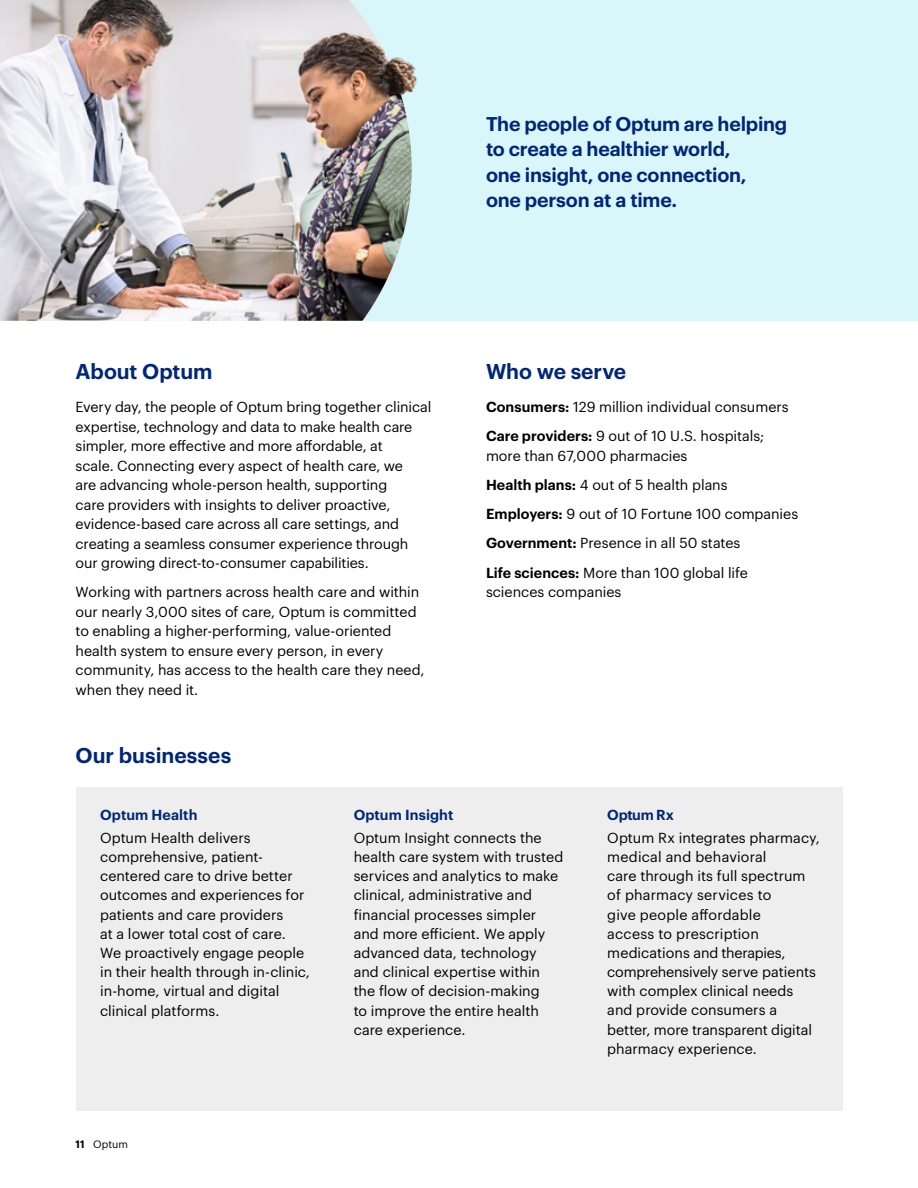
<style>
.page{position:relative;width:918px;height:1188px;background:#fff}
.page>*{position:absolute;margin:0;border:0;box-sizing:border-box;transform-origin:0 0}
.t1{font:600 21px "Graphik";color:#002677}
.t2{font:600 19.5px/25.5px "Graphik";letter-spacing:-.01em;color:#002677}
.t3{font:14.25px/19.2px "Graphik";color:#000}
.t4{font:600 14.25px "Graphik";letter-spacing:.005em;color:#002677}
.t5{font:10.5px "Graphik";letter-spacing:.01em;color:#000}
.s1{font-weight:600}
</style>
<div class="page">
<div style="left:76px;top:787px;width:766px;height:324px;background:#eee"></div>
<div style="left:0;top:0;width:918px;height:321px;background:#d9f6fa"></div>
<img style="left:0;top:0;width:412px;height:321px">
<img style="left:249px;top:0;width:169px;height:100px">
<h2 class="t2" style="left:486px;top:109px;width:303px">The people of Optum are helping to create a healthier world,<br>one insight, one connection,<br>one person at a time.</h2>
<h1 class="t1" style="left:76px;top:355px;width:138px">About Optum</h1>
<p class="t3" style="left:76px;top:396px;width:357px">Every day, the people of Optum bring together clinical expertise, technology and data to make health care simpler, more effective and more affordable, at<br>scale. Connecting every aspect of health care, we<br>are advancing whole-person health, supporting<br>care providers with insights to deliver proactive, evidence-based care across all care settings, and creating a seamless consumer experience through our growing direct-to-consumer capabilities.</p>
<p class="t3" style="left:76px;top:581px;width:351px">Working with partners across health care and within our nearly 3,000 sites of care, Optum is committed to enabling a higher-performing, value-oriented health system to ensure every person, in every community, has access to the health care they need, when they need it.</p>
<h1 class="t1" style="left:76px;top:739px;width:157px">Our businesses</h1>
<h1 class="t1" style="left:486px;top:355px;width:142px">Who we serve</h1>
<p class="t3" style="left:486px;top:391px;width:304px;line-height:29.2px"><span class="s1">Consumers:</span> 129 million individual consumers<br><span class="s1">Care providers:</span> 9 out of 10 U.S. hospitals;</p>
<p class="t3" style="left:486px;top:440px;width:314px;line-height:29.2px">more than 67,000 pharmacies<br><span class="s1">Health plans:</span> 4 out of 5 health plans <span class="s1">Employers:</span> 9 out of 10 Fortune 100 companies <span class="s1">Government:</span> Presence in all 50 states<br><span class="s1">Life sciences:</span> More than 100 global life</p>
<p class="t3" style="left:486px;top:581px;width:137px">sciences companies</p>
<p class="t4" style="left:100px;top:804px;width:99px">Optum Health</p>
<p class="t3" style="left:100px;top:827px;width:211px">Optum Health delivers comprehensive, patient&shy;centered care to drive better outcomes and experiences for patients and care providers<br>at a lower total cost of care.<br>We proactively engage people in their health through in-clinic, in-home, virtual and digital clinical platforms.</p>
<p class="t5" style="left:76px;top:1136px;width:54px"><span class="s1">11</span> Optum</p>
<p class="t4" style="left:354px;top:804px;width:101px">Optum Insight</p>
<p class="t3" style="left:354px;top:827px;width:211px">Optum Insight connects the health care system with trusted services and analytics to make clinical, administrative and financial processes simpler and more efficient. We apply advanced data, technology and clinical expertise within the flow of decision-making<br>to improve the entire health care experience.</p>
<p class="t4" style="left:607px;top:804px;width:68px">Optum Rx</p>
<p class="t3" style="left:607px;top:827px;width:214px">Optum Rx integrates pharmacy, medical and behavioral<br>care through its full spectrum of pharmacy services to<br>give people affordable<br>access to prescription medications and therapies, comprehensively serve patients with complex clinical needs and provide consumers a better, more transparent digital pharmacy experience.</p>
</div>
